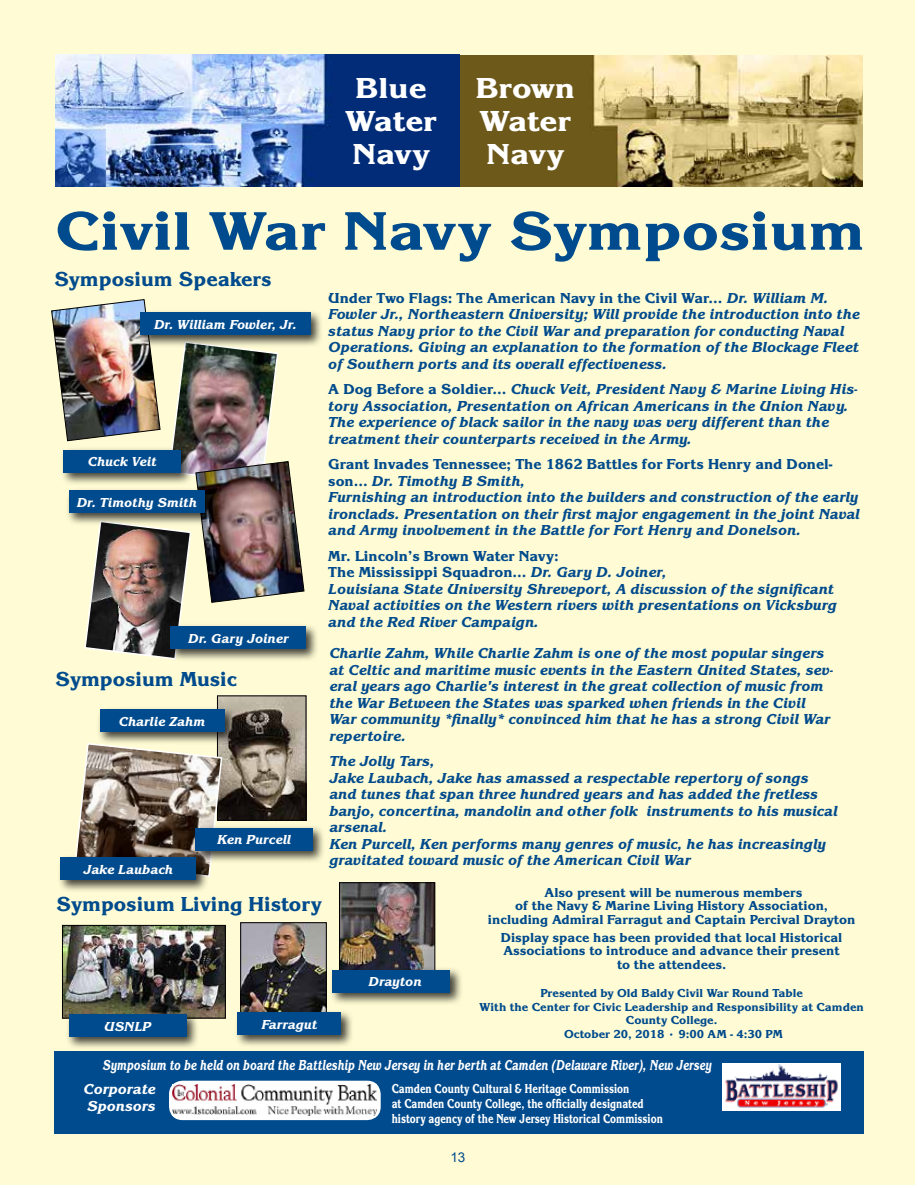
<style>
.page{position:relative;width:918px;height:1188px;background:#fff}
.page>*{position:absolute;margin:0;border:0;box-sizing:border-box;transform-origin:0 0}
.t1{font:56.25px "Korinna Extra Bold DTC";color:#004b8d;scale:1.12 1}
.t2{font:30px/33px "Korinna Extra Bold DTC";color:#fff;text-align:center;scale:1.1 1}
.t3{font:21px "Korinna Extra Bold DTC";color:#004b8d}
.t4{font:15px/16.5px "Korinna Extra Bold Italic DTC";color:#004b8d}
.t5{font:15px/16.5px "Korinna Extra Bold DTC";color:#004b8d}
.t6{font:15px/24.5px "Korinna Extra Bold Italic DTC";color:#fff;scale:.75 1}
.t7{font:15px "Korinna Extra Bold Italic DTC";color:#fff}
.t8{font:13.5px/13.5px "Korinna Extra Bold DTC";color:#004b8d;text-align:center}
.t9{font:13.5px/15px "Korinna Extra Bold DTC";color:#fff;scale:.75 1}
.t10{font:13.5px "Korinna Extra Bold Italic DTC";color:#fff}
.t11{font:13.5px "Arial";color:#004b8d}
.t12{font:12px/13.5px "Korinna Extra Bold DTC";color:#004b8d;text-align:center}
.s1{font-family:"Korinna Extra Bold Italic DTC"}
.s2{font-family:"Korinna Extra Bold DTC"}
</style>
<div class="page">
<div style="left:0;top:0;width:915px;height:1185px;background:#fffcd5"></div>
<img style="left:55px;top:54px;width:405px;height:133px">
<img style="left:461px;top:56px;width:402px;height:130px">
<img style="left:51px;top:299px;width:254px;height:360px">
<div style="left:137px;top:309px;width:187px;height:40px;background:#000;opacity:.75"></div>
<div style="left:140px;top:313px;width:170px;height:22px;background:#004b8d"></div>
<div style="left:60px;top:446px;width:134px;height:40px;background:#000;opacity:.75"></div>
<div style="left:64px;top:450px;width:117px;height:22px;background:#004b8d"></div>
<div style="left:66px;top:487px;width:152px;height:39px;background:#000;opacity:.75"></div>
<div style="left:69px;top:490px;width:136px;height:23px;background:#004b8d"></div>
<div style="left:167px;top:623px;width:152px;height:39px;background:#000;opacity:.75"></div>
<div style="left:171px;top:626px;width:135px;height:23px;background:#004b8d"></div>
<div style="left:54px;top:1051px;width:810px;height:82px;background:#004b8d"></div>
<img style="left:723px;top:1063px;width:117px;height:48px">
<div style="left:169px;top:1081px;width:212px;height:39px;background:#fff;border-radius:13px"></div>
<img style="left:173px;top:1085px;width:203px;height:31px">
<img style="left:219px;top:698px;width:85px;height:121px">
<div style="left:217px;top:696px;width:89px;height:125px;border:1px solid #000"></div>
<svg style="left:75px;top:743px;width:148px;height:134px;background:#978a7d"></svg>
<div style="left:96px;top:706px;width:141px;height:40px;background:#000;opacity:.75"></div>
<div style="left:100px;top:710px;width:124px;height:22px;background:#004b8d"></div>
<div style="left:192px;top:824px;width:134px;height:40px;background:#000;opacity:.75"></div>
<div style="left:195px;top:828px;width:118px;height:22px;background:#004b8d"></div>
<div style="left:57px;top:854px;width:152px;height:39px;background:#000;opacity:.75"></div>
<div style="left:60px;top:858px;width:136px;height:22px;background:#004b8d"></div>
<img style="left:64px;top:927px;width:160px;height:89px">
<div style="left:62px;top:925px;width:164px;height:93px;border:1px solid #000"></div>
<div style="left:66px;top:1011px;width:134px;height:40px;background:#000;opacity:.75"></div>
<div style="left:69px;top:1015px;width:117px;height:22px;background:#004b8d"></div>
<img style="left:341px;top:884px;width:92px;height:82px">
<div style="left:339px;top:882px;width:96px;height:94px;border:1px solid #000"></div>
<div style="left:329px;top:966px;width:134px;height:40px;background:#000;opacity:.75"></div>
<div style="left:333px;top:970px;width:117px;height:23px;background:#004b8d"></div>
<img style="left:242px;top:924px;width:83px;height:85px">
<div style="left:240px;top:922px;width:87px;height:94px;border:1px solid #000"></div>
<div style="left:234px;top:1009px;width:121px;height:39px;background:#000;opacity:.75"></div>
<div style="left:238px;top:1012px;width:103px;height:23px;background:#004b8d"></div>
<h2 class="t2" style="left:346px;top:72px;width:84px">Blue<br>Water<br>Navy</h2>
<h2 class="t2" style="left:476px;top:72px;width:92px;text-align:left">Brown<br>Water<br>Navy</h2>
<h1 class="t1" style="left:55px;top:199px;width:724px">Civil War Navy Symposium</h1>
<h3 class="t3" style="left:54px;top:267px;width:219px">Symposium Speakers</h3>
<p class="t5" style="left:328px;top:290px;width:501px">Under Two Flags: The American Navy in the Civil War... <span class="s1">Dr. William M.</span></p>
<p class="t4" style="left:328px;top:306px;width:533px">Fowler Jr., Northeastern University; Will provide the introduction into the status Navy prior to the Civil War and preparation for conducting Naval Operations. Giving an explanation to the formation of the Blockage Fleet of Southern ports and its overall effectiveness.</p>
<p class="t4" style="left:328px;top:381px;width:531px"><span class="s2">A Dog Before a Soldier...</span> Chuck Veit, President Navy &amp; Marine Living His&shy;tory Association, Presentation on African Americans in the Union Navy.<br>The experience of black sailor in the navy was very different than the treatment their counterparts received in the Army.</p>
<p class="t5" style="left:328px;top:456px;width:506px">Grant Invades Tennessee; The 1862 Battles for Forts Henry and Donel-</p>
<p class="t4" style="left:328px;top:473px;width:533px"><span class="s2">son...</span> Dr. Timothy B Smith,<br>Furnishing an introduction into the builders and construction of the early ironclads. Presentation on their first major engagement in the joint Naval and Army involvement in the Battle for Fort Henry and Donelson.</p>
<p class="t5" style="left:328px;top:548px;width:340px">Mr. Lincoln’s Brown Water Navy:<br>The Mississippi Squadron... <span class="s1">Dr. Gary D. Joiner,</span></p>
<p class="t4" style="left:328px;top:581px;width:510px">Louisiana State University Shreveport, A discussion of the significant<br>Naval activities on the Western rivers with presentations on Vicksburg and the Red River Campaign.</p>
<p class="t10" style="left:154px;top:317px;width:144px">Dr. William Fowler, Jr.</p>
<p class="t10" style="left:88px;top:454px;width:70px">Chuck Veit</p>
<p class="t10" style="left:77px;top:495px;width:122px">Dr. Timothy Smith</p>
<p class="t10" style="left:188px;top:631px;width:102px">Dr. Gary Joiner</p>
<h3 class="t3" style="left:55px;top:667px;width:184px">Symposium Music</h3>
<p class="t10" style="left:119px;top:714px;width:88px">Charlie Zahm</p>
<p class="t10" style="left:83px;top:862px;width:91px">Jake Laubach</p>
<p class="t10" style="left:217px;top:832px;width:75px">Ken Purcell</p>
<p class="t4" style="left:329px;top:645px;width:505px">Charlie Zahm, While Charlie Zahm is one of the most popular singers at Celtic and maritime music events in the Eastern United States, sev&shy;eral years ago Charlie's interest in the great collection of music from the War Between the States was sparked when friends in the Civil War community *finally* convinced him that he has a strong Civil War repertoire.</p>
<p class="t4" style="left:329px;top:753px;width:510px">The Jolly Tars,<br>Jake Laubach, Jake has amassed a respectable repertory of songs and tunes that span three hundred years and has added the fretless banjo, concertina, mandolin and other folk instruments to his musical arsenal.<br>Ken Purcell, Ken performs many genres of music, he has increasingly gravitated toward music of the American Civil War</p>
<h3 class="t3" style="left:56px;top:892px;width:267px">Symposium Living History</h3>
<p class="t10" style="left:104px;top:1019px;width:48px">USNLP</p>
<p class="t10" style="left:261px;top:1017px;width:57px">Farragut</p>
<p class="t10" style="left:369px;top:974px;width:55px">Drayton</p>
<p class="t8" style="left:488px;top:886px;width:369px">Also present will be numerous members<br>of the Navy &amp; Marine Living History Association, including Admiral Farragut and Captain Percival Drayton</p>
<p class="t8" style="left:501px;top:931px;width:343px">Display space has been provided that local Historical<br>Associations to introduce and advance their present to the attendees.</p>
<p class="t12" style="left:480px;top:986px;width:386px">Presented by Old Baldy Civil War Round Table<br>With the Center for Civic Leadership and Responsibility at Camden County College.<br>October 20, 2018 • 9:00 AM - 4:30 PM</p>
<p class="t6" style="left:83px;top:1053px;width:840px;text-indent:19px">Symposium to be held on board the Battleship New Jersey in her berth at Camden (Delaware River), New Jersey<br>Corporate</p>
<p class="t7" style="left:87px;top:1097px;width:70px">Sponsors</p>
<p class="t9" style="left:392px;top:1081px;width:363px">Camden County Cultural &amp; Heritage Commission<br>at Camden County College, the officially designated history agency of the New Jersey Historical Commission</p>
<p class="t11" style="left:450px;top:1148px;width:17px">13</p>
</div>
